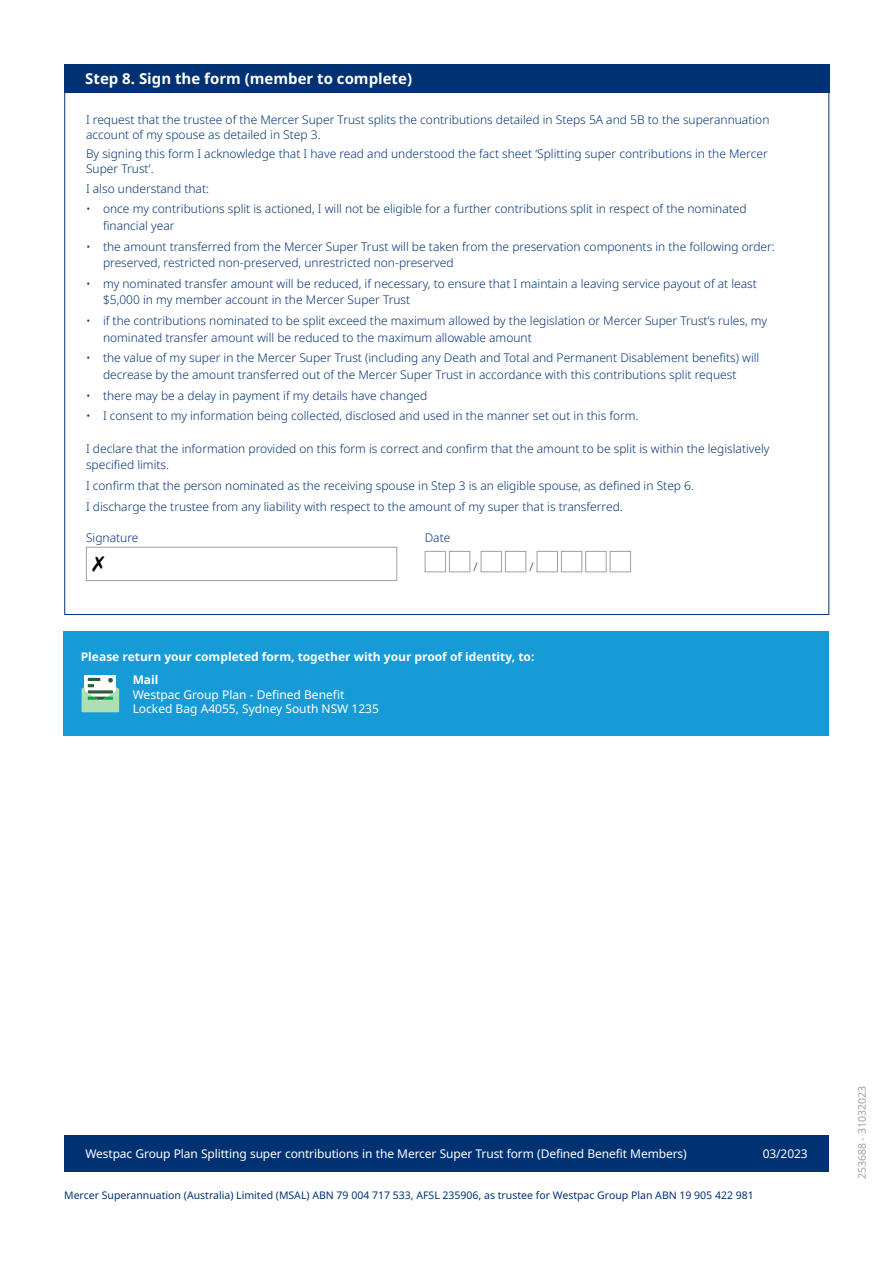
<style>
.page{position:relative;width:893px;height:1263px;background:#fff}
.page>*{position:absolute;margin:0;border:0;box-sizing:border-box;transform-origin:0 0}
.t1{font:700 15px "Noto Sans";color:#fff}
.t2{font:300 12px/16.5px "Noto Sans";color:#003273}
.t3{font:12px/14.4px "Noto Sans";letter-spacing:-.01em;color:#fff}
.t4{font:700 12px/23px "Noto Sans";color:#fff}
.t5{font:10.5px "Noto Sans";color:#003273}
.t6{font:10.5px "Noto Sans";color:#9d9fa2}
</style>
<div class="page">
<div style="left:64px;top:1136px;width:725px;height:36px;background:#003273"></div>
<div style="left:724px;top:1136px;width:105px;height:36px;background:#003273"></div>
<div style="left:64px;top:64px;width:765px;height:29px;background:#003273"></div>
<div style="left:86px;top:547px;width:311px;height:34px;border:1px solid #9d9fa2"></div>
<div style="left:425px;top:551px;width:21px;height:21px;background:#fff;border:1px solid #9d9fa2"></div>
<div style="left:449px;top:551px;width:21px;height:21px;background:#fff;border:1px solid #9d9fa2"></div>
<div style="left:481px;top:551px;width:21px;height:21px;background:#fff;border:1px solid #9d9fa2"></div>
<div style="left:505px;top:551px;width:21px;height:21px;background:#fff;border:1px solid #9d9fa2"></div>
<div style="left:537px;top:551px;width:21px;height:21px;background:#fff;border:1px solid #9d9fa2"></div>
<div style="left:561px;top:551px;width:21px;height:21px;background:#fff;border:1px solid #9d9fa2"></div>
<div style="left:585px;top:551px;width:22px;height:21px;background:#fff;border:1px solid #9d9fa2"></div>
<div style="left:610px;top:551px;width:21px;height:21px;background:#fff;border:1px solid #9d9fa2"></div>
<div style="left:64px;top:631px;width:765px;height:105px;background:#179bd7"></div>
<svg style="left:85px;top:675px;width:31px;height:3px"></svg>
<svg style="left:82px;top:678px;width:37px;height:34px"></svg>
<p class="t1" style="left:85px;top:68px;width:328px">Step 8. Sign the form (member to complete)</p>
<p class="t2" style="left:86px;top:112px;width:685px;line-height:15px">I request that the trustee of the Mercer Super Trust splits the contributions detailed in Steps 5A and 5B to the superannuation account of my spouse as detailed in Step 3.</p>
<p class="t2" style="left:86px;top:147px;width:683px;line-height:15px">By signing this form I acknowledge that I have read and understood the fact sheet ‘Splitting super contributions in the Mercer<br>Super Trust’.</p>
<p class="t2" style="left:86px;top:180px;width:124px">I also understand that:</p>
<p class="t2" style="left:103px;top:201px;width:645px;text-indent:-17px">• once my contributions split is actioned, I will not be eligible for a further contributions split in respect of the nominated financial year</p>
<p class="t2" style="left:103px;top:238px;width:673px;text-indent:-17px">• the amount transferred from the Mercer Super Trust will be taken from the preservation components in the following order: preserved, restricted non-preserved, unrestricted non-preserved</p>
<p class="t2" style="left:103px;top:275px;width:655px;text-indent:-17px">• my nominated transfer amount will be reduced, if necessary, to ensure that I maintain a leaving service payout of at least $5,000 in my member account in the Mercer Super Trust</p>
<p class="t2" style="left:103px;top:313px;width:666px;text-indent:-17px">• if the contributions nominated to be split exceed the maximum allowed by the legislation or Mercer Super Trust’s rules, my nominated transfer amount will be reduced to the maximum allowable amount</p>
<p class="t2" style="left:86px;top:350px;width:675px;text-align:center">• the value of my super in the Mercer Super Trust (including any Death and Total and Permanent Disablement benefits) will decrease by the amount transferred out of the Mercer Super Trust in accordance with this contributions split request</p>
<p class="t2" style="left:86px;top:387px;width:343px">• there may be a delay in payment if my details have changed</p>
<p class="t2" style="left:86px;top:408px;width:554px">• I consent to my information being collected, disclosed and used in the manner set out in this form.</p>
<p class="t2" style="left:86px;top:440px;width:685px">I declare that the information provided on this form is correct and confirm that the amount to be split is within the legislatively specified limits.</p>
<p class="t2" style="left:86px;top:476px;width:609px;line-height:20.7px">I confirm that the person nominated as the receiving spouse in Step 3 is an eligible spouse, as defined in Step 6.<br>I discharge the trustee from any liability with respect to the amount of my super that is transferred.</p>
<p class="t2" style="left:86px;top:530px;width:54px">Signature</p>
<p class="t2" style="left:425px;top:530px;width:27px">Date</p>
<p class="t2" style="left:473px;top:558px;width:6px">/</p>
<p class="t2" style="left:529px;top:558px;width:6px">/</p>
<p class="t4" style="left:133px;top:646px;width:403px;text-indent:-52px">Please return your completed form, together with your proof of identity, to:<br>Mail</p>
<p class="t3" style="left:133px;top:687px;width:248px">Westpac Group Plan - Defined Benefit<br>Locked Bag A4055, Sydney South NSW 1235</p>
<p class="t3" style="left:85px;top:1147px;width:603px">Westpac Group Plan Splitting super contributions in the Mercer Super Trust form (Defined Benefit Members)</p>
<p class="t3" style="left:763px;top:1147px;width:46px">03/2023</p>
<p class="t5" style="left:64px;top:1188px;width:691px">Mercer Superannuation (Australia) Limited (MSAL) ABN 79 004 717 533, AFSL 235906, as trustee for Westpac Group Plan ABN 19 905 422 981</p>
<p class="t6" style="left:855px;top:1179px;width:94px;rotate:-90deg">253688 - 31032023</p>
</div>
